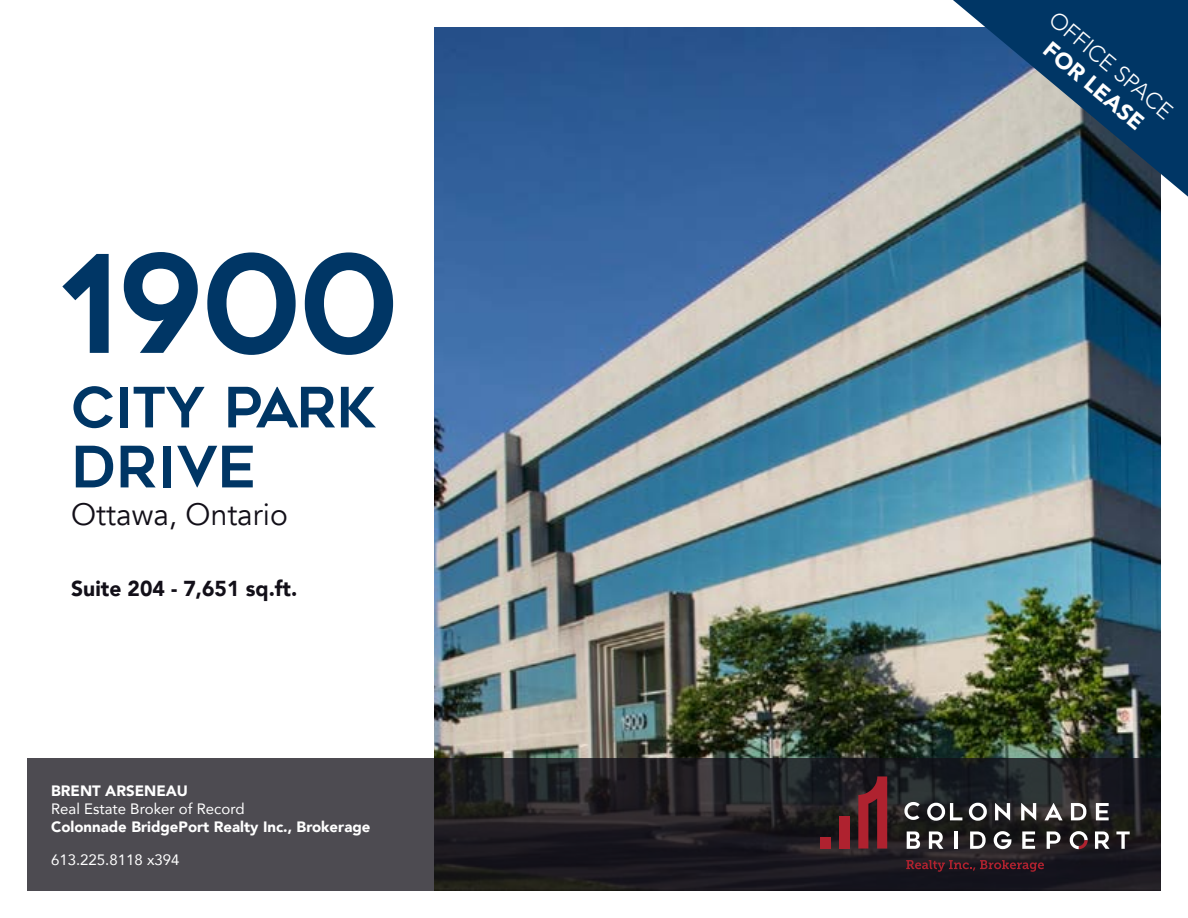
<style>
.page{position:relative;width:1188px;height:918px;background:#fff}
.page>*{position:absolute;margin:0;border:0;box-sizing:border-box;transform-origin:0 0}
.t1{font:135px "Geometos";color:#003665}
.t2{font:57px "Geometos";color:#003665}
.t3{font:55.5px "Geometos";letter-spacing:-.02em;color:#003665}
.t4{font:30.9px "Avenir";color:#120f18}
.t5{font:300 22.5px "Avenir";color:#fff}
.t6{font:900 22.5px "Avenir";color:#fff}
.t7{font:900 21.6px "Avenir";color:#120f18}
.t8{font:900 15px "Avenir";color:#fff}
.t9{font:15px "Avenir";color:#fff}
</style>
<div class="page">
<img style="left:434px;top:27px;width:727px;height:731px">
<svg style="left:27px;top:758px;width:1134px;height:133px;background:#302e33"></svg>
<svg style="left:907px;top:831px;width:13px;height:18px"></svg>
<svg style="left:929px;top:831px;width:14px;height:18px"></svg>
<svg style="left:927px;top:803px;width:35px;height:18px"></svg>
<hr style="left:955px;top:831px;width:3px;height:18px;background:#fff">
<svg style="left:969px;top:803px;width:18px;height:18px"></svg>
<svg style="left:970px;top:831px;width:16px;height:18px"></svg>
<svg style="left:995px;top:803px;width:15px;height:17px"></svg>
<svg style="left:994px;top:831px;width:17px;height:18px"></svg>
<svg style="left:1021px;top:803px;width:15px;height:17px"></svg>
<svg style="left:1022px;top:831px;width:13px;height:18px"></svg>
<svg style="left:1045px;top:803px;width:18px;height:17px"></svg>
<svg style="left:1047px;top:831px;width:14px;height:18px"></svg>
<svg style="left:1071px;top:803px;width:15px;height:17px"></svg>
<svg style="left:1096px;top:803px;width:13px;height:17px"></svg>
<svg style="left:1095px;top:831px;width:15px;height:18px"></svg>
<svg style="left:1116px;top:831px;width:14px;height:18px"></svg>
<svg style="left:904px;top:802px;width:16px;height:18px"></svg>
<div style="left:840px;top:816px;width:10px;height:33px;background:#af222f"></div>
<svg style="left:858px;top:776px;width:29px;height:73px;background:#7b1e28"></svg>
<div style="left:821px;top:837px;width:10px;height:11px;background:#af222f"></div>
<svg style="left:1070px;top:831px;width:18px;height:18px"></svg>
<svg style="left:906px;top:860px;width:138px;height:12px;background:#441923"></svg>
<svg style="left:953px;top:0;width:235px;height:197px;background:#355c7c"></svg>
<h1 class="t1" style="left:59px;top:228px;width:342px">1900</h1>
<h3 class="t3" style="left:71px;top:376px;width:308px">CITY PARK</h3>
<h2 class="t2" style="left:71px;top:435px;width:187px">DRIVE</h2>
<h3 class="t4" style="left:71px;top:496px;width:218px">Ottawa, Ontario</h3>
<h3 class="t7" style="left:71px;top:570px;width:228px">Suite 204 - 7,651 sq.ft.</h3>
<p class="t8" style="left:51px;top:778px;width:138px">BRENT ARSENEAU</p>
<p class="t9" style="left:51px;top:797px;width:195px">Real Estate Broker of Record</p>
<p class="t8" style="left:51px;top:814px;width:321px">Colonnade BridgePort Realty Inc., Brokerage</p>
<p class="t9" style="left:51px;top:847px;width:130px">613.225.8118 x394</p>
<h3 class="t5" style="left:1061px;top:6px;width:155px;rotate:40deg">OFFICE SPACE</h3>
<h3 class="t6" style="left:1059px;top:31px;width:125px;rotate:40deg">FOR LEASE</h3>
</div>
